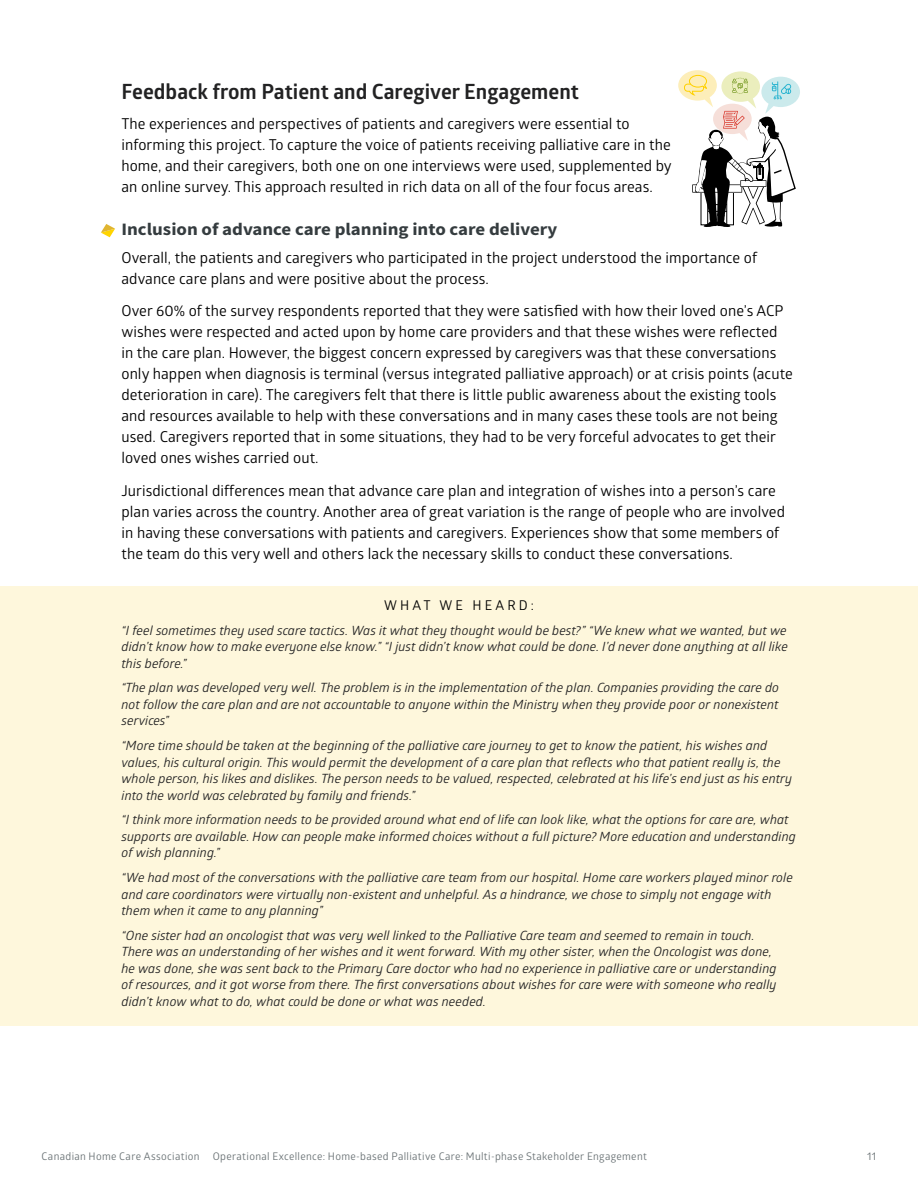
<style>
.page{position:relative;width:918px;height:1188px;background:#fff}
.page>*{position:absolute;margin:0;border:0;box-sizing:border-box;transform-origin:0 0}
.t1{font:700 21px "Glober";color:#222223}
.t2{font:700 17.4px "Source Sans Pro";color:#353c3f;scale:1.08 1}
.t3{font:15px/21px "Glober";letter-spacing:.005em;color:#000}
.t4{font:13.5px "Glober";letter-spacing:.235em;color:#000}
.t5{font:italic 12.75px/16.5px "Glober";letter-spacing:.01em;color:#222223}
.t6{font:10.95px "Glober";color:#6a7275}
.t7{font:10.5px "Glober";letter-spacing:.03em;color:#6a7275}
</style>
<div class="page">
<svg style="left:678px;top:70px;width:122px;height:157px"></svg>
<svg style="left:101px;top:224px;width:14px;height:13px"></svg>
<div style="left:0;top:586px;width:918px;height:440px;background:#fef7dc"></div>
<h1 class="t1" style="left:122px;top:77px;width:459px">Feedback from Patient and Caregiver Engagement</h1>
<p class="t3" style="left:122px;top:113px;width:552px">The experiences and perspectives of patients and caregivers were essential to informing this project. To capture the voice of patients receiving palliative care in the home, and their caregivers, both one on one interviews were used, supplemented by an online survey. This approach resulted in rich data on all of the four focus areas.</p>
<h2 class="t2" style="left:122px;top:218px;width:405px">Inclusion of advance care planning into care delivery</h2>
<p class="t3" style="left:122px;top:247px;width:637px">Overall, the patients and caregivers who participated in the project understood the importance of advance care plans and were positive about the process.</p>
<p class="t3" style="left:122px;top:300px;width:673px">Over 60% of the survey respondents reported that they were satisfied with how their loved one’s ACP wishes were respected and acted upon by home care providers and that these wishes were reflected in the care plan. However, the biggest concern expressed by caregivers was that these conversations only happen when diagnosis is terminal (versus integrated palliative approach) or at crisis points (acute deterioration in care). The caregivers felt that there is little public awareness about the existing tools and resources available to help with these conversations and in many cases these tools are not being used. Caregivers reported that in some situations, they had to be very forceful advocates to get their loved ones wishes carried out.</p>
<p class="t3" style="left:122px;top:479px;width:665px">Jurisdictional differences mean that advance care plan and integration of wishes into a person’s care plan varies across the country. Another area of great variation is the range of people who are involved in having these conversations with patients and caregivers. Experiences show that some members of the team do this very well and others lack the necessary skills to conduct these conversations.</p>
<p class="t4" style="left:384px;top:596px;width:151px">WHAT WE HEARD:</p>
<p class="t5" style="left:122px;top:621px;width:668px;text-align:justify">“I feel sometimes they used scare tactics. Was it what they thought would be best?” “We knew what we wanted, but we didn’t know how to make everyone else know.” “I just didn’t know what could be done. I’d never done anything at all like this before.”</p>
<p class="t5" style="left:122px;top:679px;width:659px;text-align:justify">“The plan was developed very well. The problem is in the implementation of the plan. Companies providing the care do not follow the care plan and are not accountable to anyone within the Ministry when they provide poor or nonexistent services”</p>
<p class="t5" style="left:122px;top:737px;width:672px">“More time should be taken at the beginning of the palliative care journey to get to know the patient, his wishes and values, his cultural origin. This would permit the development of a care plan that reflects who that patient really is, the whole person, his likes and dislikes. The person needs to be valued, respected, celebrated at his life’s end just as his entry into the world was celebrated by family and friends.”</p>
<p class="t5" style="left:122px;top:811px;width:676px">“I think more information needs to be provided around what end of life can look like, what the options for care are, what supports are available. How can people make informed choices without a full picture? More education and understanding of wish planning.”</p>
<p class="t5" style="left:122px;top:869px;width:673px">“We had most of the conversations with the palliative care team from our hospital. Home care workers played minor role and care coordinators were virtually non-existent and unhelpful. As a hindrance, we chose to simply not engage with them when it came to any planning”</p>
<p class="t5" style="left:122px;top:927px;width:657px">“One sister had an oncologist that was very well linked to the Palliative Care team and seemed to remain in touch.<br>There was an understanding of her wishes and it went forward. With my other sister, when the Oncologist was done, he was done, she was sent back to the Primary Care doctor who had no experience in palliative care or understanding of resources, and it got worse from there. The first conversations about wishes for care were with someone who really didn’t know what to do, what could be done or what was needed.</p>
<p class="t7" style="left:42px;top:1149px;width:607px">Canadian Home Care Association Operational Excellence: Home-based Palliative Care: Multi-phase Stakeholder Engagement</p>
<p class="t6" style="left:867px;top:1148px;width:11px">11</p>
</div>
